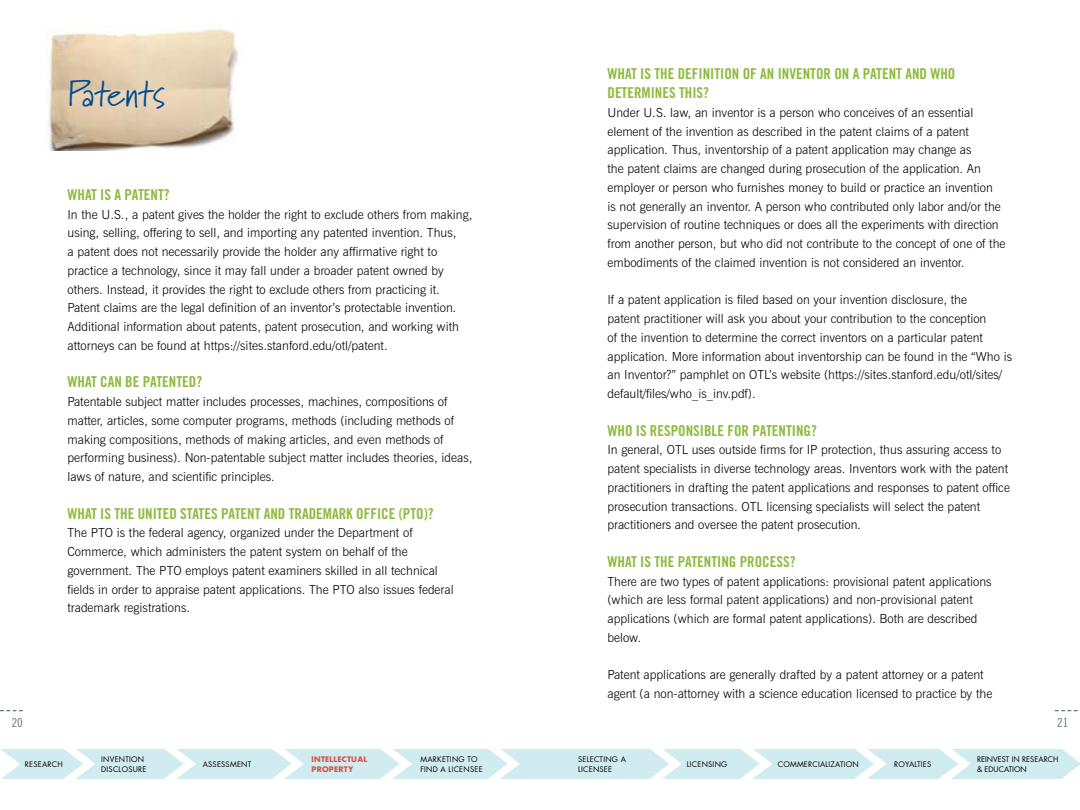
<style>
.page{position:relative;width:1080px;height:810px;background:#fff}
.page>*{position:absolute;margin:0;border:0;box-sizing:border-box;transform-origin:0 0}
.t1{font:36.25px "Marydale";color:#004e90}
.t2{font:15px "Trade Gothic Bold Cond Twenty";color:#8eba3f}
.t3{font:300 12.5px/18.8px "News Gothic BT";color:#000}
.t4{font:12.5px "Trade Gothic Cond Eighteen";color:#677375}
.t5{font:7.5px/10px "Futura Std";letter-spacing:.03em;color:#000}
.t6{font:7.5px/10px "Futura Std";color:#000}
.t7{font:700 7.5px/10px "Futura Std";letter-spacing:.03em;color:#da5247}
</style>
<div class="page">
<svg style="left:1055px;top:710px;width:23px;height:1px"></svg>
<svg style="left:0;top:710px;width:23px;height:1px"></svg>
<div style="left:0;top:749px;width:1080px;height:30px;background:#d0ecf0"></div>
<svg style="left:63px;top:749px;width:32px;height:30px"></svg>
<svg style="left:164px;top:749px;width:32px;height:30px"></svg>
<svg style="left:272px;top:749px;width:32px;height:30px"></svg>
<svg style="left:380px;top:749px;width:32px;height:30px"></svg>
<svg style="left:488px;top:749px;width:32px;height:30px"></svg>
<svg style="left:650px;top:749px;width:32px;height:30px"></svg>
<svg style="left:740px;top:749px;width:32px;height:30px"></svg>
<svg style="left:854px;top:749px;width:32px;height:30px"></svg>
<svg style="left:939px;top:749px;width:32px;height:30px"></svg>
<svg style="left:1062px;top:749px;width:18px;height:30px"></svg>
<svg style="left:0;top:749px;width:20px;height:30px"></svg>
<img style="left:49px;top:27px;width:190px;height:123px">
<h1 class="t1" style="left:68px;top:72px;width:99px">Patents</h1>
<p class="t2" style="left:68px;top:185px;width:72px">WHAT IS A PATENT</p>
<p class="t2" style="left:164px;top:185px;width:7px">?</p>
<p class="t3" style="left:68px;top:205px;width:407px">In the U.S., a patent gives the holder the right to exclude others from making, using, selling, offering to sell, and importing any patented invention. Thus,<br>a patent does not necessarily provide the holder any affirmative right to practice a technology, since it may fall under a broader patent owned by others. Instead, it provides the right to exclude others from practicing it.<br>Patent claims are the legal definition of an inventor’s protectable invention.<br>Additional information about patents, patent prosecution, and working with attorneys can be found at https://sites.stanford.edu/otl/patent.</p>
<p class="t2" style="left:68px;top:373px;width:91px">WHAT CAN BE PATENTED</p>
<p class="t2" style="left:196px;top:373px;width:7px">?</p>
<p class="t3" style="left:68px;top:392px;width:406px">Patentable subject matter includes processes, machines, compositions of matter, articles, some computer programs, methods (including methods of making compositions, methods of making articles, and even methods of performing business). Non-patentable subject matter includes theories, ideas, laws of nature, and scientific principles.</p>
<p class="t2" style="left:68px;top:504px;width:78px">WHAT IS THE UNITED</p>
<p class="t2" style="left:180px;top:504px;width:56px">STATES PATENT</p>
<p class="t2" style="left:264px;top:504px;width:33px">AND TRADE</p>
<p class="t2" style="left:323px;top:504px;width:41px">MARK OFFICE</p>
<p class="t2" style="left:399px;top:504px;width:37px">(PTO)?</p>
<p class="t3" style="left:68px;top:524px;width:388px">The PTO is the federal agency, organized under the Department of Commerce, which administers the patent system on behalf of the government. The PTO employs patent examiners skilled in all technical fields in order to appraise patent applications. The PTO also issues federal trademark registrations.</p>
<p class="t2" style="left:608px;top:65px;width:78px">WHAT IS THE DEFINITION</p>
<p class="t2" style="left:743px;top:65px;width:43px">OFANINVENTOR</p>
<p class="t2" style="left:834px;top:65px;width:44px">ON A PATENT</p>
<p class="t2" style="left:905px;top:65px;width:43px">AND WHO</p>
<p class="t2" style="left:608px;top:84px;width:8px">DETER</p>
<p class="t2" style="left:642px;top:84px;width:69px">MINES THIS?</p>
<p class="t3" style="left:608px;top:103px;width:400px">Under U.S. law, an inventor is a person who conceives of an essential element of the invention as described in the patent claims of a patent application. Thus, inventorship of a patent application may change as<br>the patent claims are changed during prosecution of the application. An employer or person who furnishes money to build or practice an invention<br>is not generally an inventor. A person who contributed only labor and/or the supervision of routine techniques or does all the experiments with direction from another person, but who did not contribute to the concept of one of the embodiments of the claimed invention is not considered an inventor.</p>
<p class="t3" style="left:608px;top:291px;width:406px">If a patent application is filed based on your invention disclosure, the<br>patent practitioner will ask you about your contribution to the conception<br>of the invention to determine the correct inventors on a particular patent application. More information about inventorship can be found in the “Who is an Inventor?” pamphlet on OTL’s website (https://sites.stanford.edu/otl/sites/ default/files/who_is_inv.pdf).</p>
<p class="t2" style="left:608px;top:421px;width:160px">WHO IS RESPONSIBLE FOR PATENTING</p>
<p class="t2" style="left:811px;top:421px;width:7px">?</p>
<p class="t3" style="left:608px;top:441px;width:404px">In general, OTL uses outside firms for IP protection, thus assuring access to patent specialists in diverse technology areas. Inventors work with the patent practitioners in drafting the patent applications and responses to patent office prosecution transactions. OTL licensing specialists will select the patent practitioners and oversee the patent prosecution.</p>
<p class="t2" style="left:608px;top:552px;width:86px">WHAT IS THE PATENTING</p>
<p class="t2" style="left:740px;top:552px;width:16px">PROCE</p>
<p class="t2" style="left:776px;top:552px;width:21px">SS?</p>
<p class="t3" style="left:608px;top:572px;width:386px">There are two types of patent applications: provisional patent applications (which are less formal patent applications) and non-provisional patent applications (which are formal patent applications). Both are described below.</p>
<p class="t3" style="left:608px;top:666px;width:386px">Patent applications are generally drafted by a patent attorney or a patent agent (a non-attorney with a science education licensed to practice by the</p>
<p class="t4" style="left:12px;top:715px;width:13px">20</p>
<p class="t4" style="left:1057px;top:715px;width:13px">21</p>
<p class="t5" style="left:25px;top:760px;width:39px">RESEARCH</p>
<p class="t5" style="left:101px;top:755px;width:47px">INVENTION<br>DISCLOSURE</p>
<p class="t5" style="left:203px;top:760px;width:50px">ASSESSMENT</p>
<p class="t7" style="left:312px;top:754px;width:57px">INTELLECTUAL<br>PROPERTY</p>
<p class="t5" style="left:420px;top:755px;width:64px">MARKETING TO<br>FIND A LICENSEE</p>
<p class="t5" style="left:578px;top:755px;width:49px">SELECTING A<br>LICENSEE</p>
<p class="t5" style="left:687px;top:760px;width:42px">LICENSING</p>
<p class="t5" style="left:778px;top:760px;width:83px">COMMERCIALIZATION</p>
<p class="t5" style="left:894px;top:760px;width:39px">ROYALTIES</p>
<p class="t6" style="left:977px;top:755px;width:83px">REINVEST IN RESEARCH &amp; EDUCATION</p>
</div>
